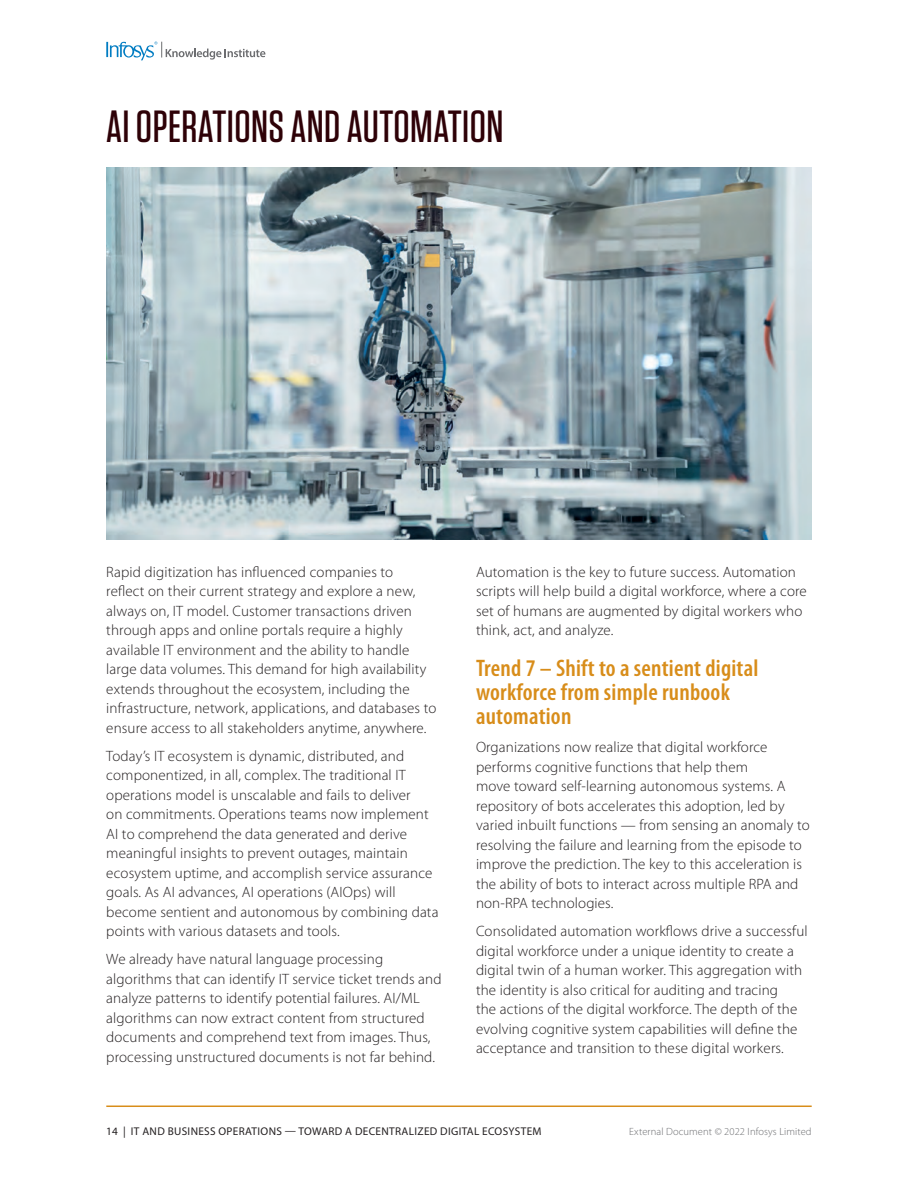
<style>
.page{position:relative;width:918px;height:1188px;background:#fff}
.page>*{position:absolute;margin:0;border:0;box-sizing:border-box;transform-origin:0 0}
.t1{font:500 45px "Tungsten";letter-spacing:.01em;color:#2e0107}
.t2{font:600 condensed 24px/24px "Myriad Pro";letter-spacing:.01em;color:#d88d1a}
.t3{font:300 15px/19.5px "Myriad Pro";letter-spacing:.01em;color:#231f20}
.t4{font:11.25px "Myriad Pro";letter-spacing:.03em;color:#231f20}
.t5{font:300 10.5px "Myriad Pro";letter-spacing:.01em;color:#6c6d70}
</style>
<div class="page">
<svg style="left:106px;top:41px;width:159px;height:19px"></svg>
<hr style="left:106px;top:1106px;width:706px;height:1px;background:#d88d1a">
<img style="left:106px;top:168px;width:706px;height:372px">
<h1 class="t1" style="left:106px;top:103px;width:399px">AI OPERATIONS AND AUTOMATION</h1>
<p class="t3" style="left:106px;top:562px;width:332px">Rapid digitization has influenced companies to<br>reflect on their current strategy and explore a new, always on, IT model. Customer transactions driven through apps and online portals require a highly available IT environment and the ability to handle large data volumes. This demand for high availability extends throughout the ecosystem, including the infrastructure, network, applications, and databases to ensure access to all stakeholders anytime, anywhere.</p>
<p class="t3" style="left:106px;top:746px;width:334px">Today’s IT ecosystem is dynamic, distributed, and componentized, in all, complex. The traditional IT operations model is unscalable and fails to deliver<br>on commitments. Operations teams now implement AI to comprehend the data generated and derive meaningful insights to prevent outages, maintain ecosystem uptime, and accomplish service assurance goals. As AI advances, AI operations (AIOps) will become sentient and autonomous by combining data points with various datasets and tools.</p>
<p class="t3" style="left:106px;top:950px;width:337px">We already have natural language processing algorithms that can identify IT service ticket trends and analyze patterns to identify potential failures. AI/ML algorithms can now extract content from structured documents and comprehend text from images. Thus, processing unstructured documents is not far behind.</p>
<p class="t3" style="left:476px;top:562px;width:332px">Automation is the key to future success. Automation scripts will help build a digital workforce, where a core set of humans are augmented by digital workers who think, act, and analyze.</p>
<h2 class="t2" style="left:476px;top:657px;width:284px">Trend 7 – Shift to a sentient digital workforce from simple runbook automation</h2>
<p class="t3" style="left:476px;top:738px;width:335px">Organizations now realize that digital workforce performs cognitive functions that help them<br>move toward self-learning autonomous systems. A repository of bots accelerates this adoption, led by varied inbuilt functions — from sensing an anomaly to resolving the failure and learning from the episode to improve the prediction. The key to this acceleration is the ability of bots to interact across multiple RPA and non-RPA technologies.</p>
<p class="t3" style="left:476px;top:922px;width:333px">Consolidated automation workflows drive a successful digital workforce under a unique identity to create a digital twin of a human worker. This aggregation with the identity is also critical for auditing and tracing<br>the actions of the digital workforce. The depth of the evolving cognitive system capabilities will define the acceptance and transition to these digital workers.</p>
<p class="t4" style="left:106px;top:1124px;width:437px">14 | IT AND BUSINESS OPERATIONS — TOWARD A DECENTRALIZED DIGITAL ECOSYSTEM</p>
<p class="t5" style="left:629px;top:1126px;width:184px">External Document © 2022 Infosys Limited</p>
</div>
